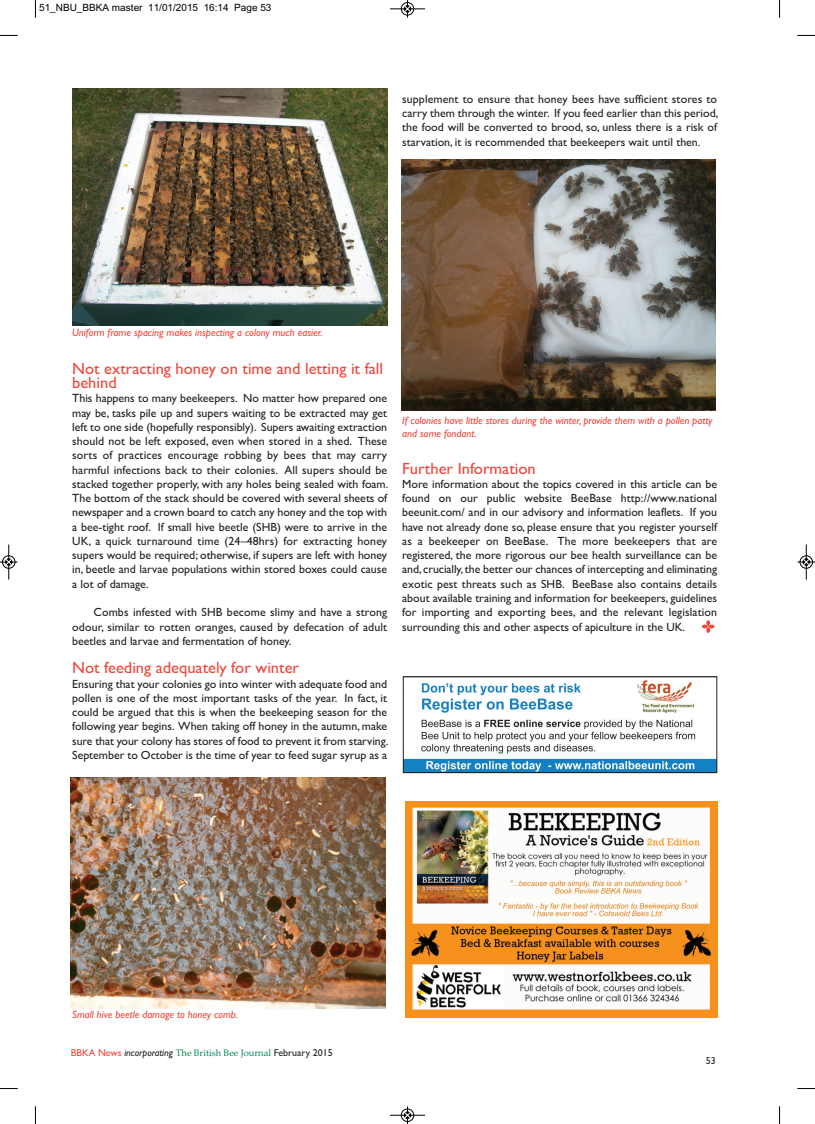
<style>
.page{position:relative;width:815px;height:1124px;background:#fff}
.page>*{position:absolute;margin:0;border:0;box-sizing:border-box;transform-origin:0 0}
.t1{font:16.25px/14.2px "Gill Sans";color:#ef463c}
.t2{font:11.88px/14.2px "Gill Sans";color:#231f20;text-align:justify}
.t3{font:italic 10.62px/12.8px "Gill Sans";color:#ef463c}
.t4{font:10px "Arial";color:#000}
.t5{font:10px "Gill Sans";color:#231f20}
.t6{font:9.38px "Palatino Linotype";color:#008a52}
.s1{font-family:"Gill Sans";font-size:10px;color:#ef463c}
.s2{font-family:"Gill Sans";font-style:italic;font-size:10px;color:#231f20}
.s3{font-family:"Gill Sans";font-size:10px;color:#231f20}
</style>
<div class="page">
<img style="left:72px;top:89px;width:315px;height:236px">
<img style="left:71px;top:777px;width:315px;height:230px">
<img style="left:402px;top:159px;width:314px;height:251px">
<img style="left:405px;top:801px;width:312px;height:216px">
<img style="left:405px;top:680px;width:310px;height:90px">
<div style="left:403px;top:676px;width:314px;height:96px;border:1px solid #231f20"></div>
<svg style="left:702px;top:620px;width:12px;height:12px"></svg>
<svg style="left:35px;top:0;width:1px;height:18px"></svg>
<svg style="left:0;top:35px;width:18px;height:1px"></svg>
<svg style="left:779px;top:0;width:1px;height:18px"></svg>
<svg style="left:797px;top:35px;width:18px;height:1px"></svg>
<svg style="left:35px;top:1106px;width:1px;height:17px"></svg>
<svg style="left:0;top:1088px;width:18px;height:1px"></svg>
<svg style="left:779px;top:1106px;width:1px;height:17px"></svg>
<svg style="left:797px;top:1088px;width:18px;height:1px"></svg>
<div style="left:401px;top:2px;width:13px;height:14px;border:1px solid #fff;border-radius:50%"></div>
<hr style="left:390px;top:9px;width:35px;height:1px;background:#000">
<div style="left:401px;top:2px;width:13px;height:13px;border:1px solid #000;border-radius:50%"></div>
<svg style="left:404px;top:0;width:7px;height:18px"></svg>
<hr style="left:390px;top:1114px;width:35px;height:1px;background:#000">
<div style="left:401px;top:1108px;width:13px;height:13px;border:1px solid #000;border-radius:50%"></div>
<svg style="left:404px;top:1106px;width:7px;height:17px"></svg>
<hr style="left:9px;top:544px;width:1px;height:35px;background:#000">
<div style="left:2px;top:555px;width:13px;height:13px;border:1px solid #000;border-radius:50%"></div>
<svg style="left:0;top:558px;width:18px;height:7px"></svg>
<hr style="left:806px;top:544px;width:1px;height:35px;background:#000">
<div style="left:800px;top:555px;width:13px;height:13px;border:1px solid #000;border-radius:50%"></div>
<svg style="left:798px;top:558px;width:17px;height:7px"></svg>
<p class="t4" style="left:39px;top:2px;width:234px">51_NBU_BBKA master 11/01/2015 16:14 Page 53</p>
<p class="t2" style="left:402px;top:92px;width:318px">supplement to ensure that honey bees have sufficient stores to carry them through the winter. If you feed earlier than this period, the food will be converted to brood, so, unless there is a risk of starvation, it is recommended that beekeepers wait until then.</p>
<p class="t3" style="left:72px;top:326px;width:252px">Uniform frame spacing makes inspecting a colony much easier.</p>
<h1 class="t1" style="left:72px;top:361px;width:312px">Not extracting honey on time and letting it fall behind</h1>
<p class="t2" style="left:72px;top:391px;width:318px">This happens to many beekeepers. No matter how prepared one may be, tasks pile up and supers waiting to be extracted may get left to one side (hopefully responsibly). Supers awaiting extraction should not be left exposed, even when stored in a shed. These sorts of practices encourage robbing by bees that may carry harmful infections back to their colonies. All supers should be stacked together properly, with any holes being sealed with foam.<br>The bottom of the stack should be covered with several sheets of newspaper and a crown board to catch any honey and the top with a bee-tight roof. If small hive beetle (SHB) were to arrive in the UK, a quick turnaround time (24–48hrs) for extracting honey supers would be required; otherwise, if supers are left with honey in, beetle and larvae populations within stored boxes could cause a lot of damage.</p>
<p class="t2" style="left:72px;top:605px;width:316px;text-indent:21px">Combs infested with SHB become slimy and have a strong odour, similar to rotten oranges, caused by defecation of adult beetles and larvae and fermentation of honey.</p>
<h1 class="t1" style="left:72px;top:660px;width:228px">Not feeding adequately for winter</h1>
<p class="t2" style="left:72px;top:676px;width:318px">Ensuring that your colonies go into winter with adequate food and pollen is one of the most important tasks of the year. In fact, it could be argued that this is when the beekeeping season for the following year begins. When taking off honey in the autumn, make sure that your colony has stores of food to prevent it from starving.<br>September to October is the time of year to feed sugar syrup as a</p>
<p class="t3" style="left:402px;top:413px;width:312px">If colonies have little stores during the winter, provide them with a pollen patty and some fondant.</p>
<h1 class="t1" style="left:402px;top:461px;width:135px">Further Information</h1>
<p class="t2" style="left:402px;top:476px;width:316px">More information about the topics covered in this article can be found on our public website BeeBase http://www.national beeunit.com/ and in our advisory and information leaflets. If you have not already done so, please ensure that you register yourself as a beekeeper on BeeBase. The more beekeepers that are registered, the more rigorous our bee health surveillance can be and, crucially,the better our chances of intercepting and eliminating exotic pest threats such as SHB. BeeBase also contains details about available training and information for beekeepers, guidelines for importing and exporting bees, and the relevant legislation surrounding this and other aspects of apiculture in the UK.</p>
<p class="t3" style="left:72px;top:1007px;width:167px">Small hive beetle damage to honey comb.</p>
<p class="t6" style="left:71px;top:1046px;width:264px"><span class="s1">BBKA News</span> <span class="s2">incorporating</span> The British Bee Journal <span class="s3">February 2015</span></p>
<p class="t5" style="left:706px;top:1054px;width:11px">53</p>
</div>
